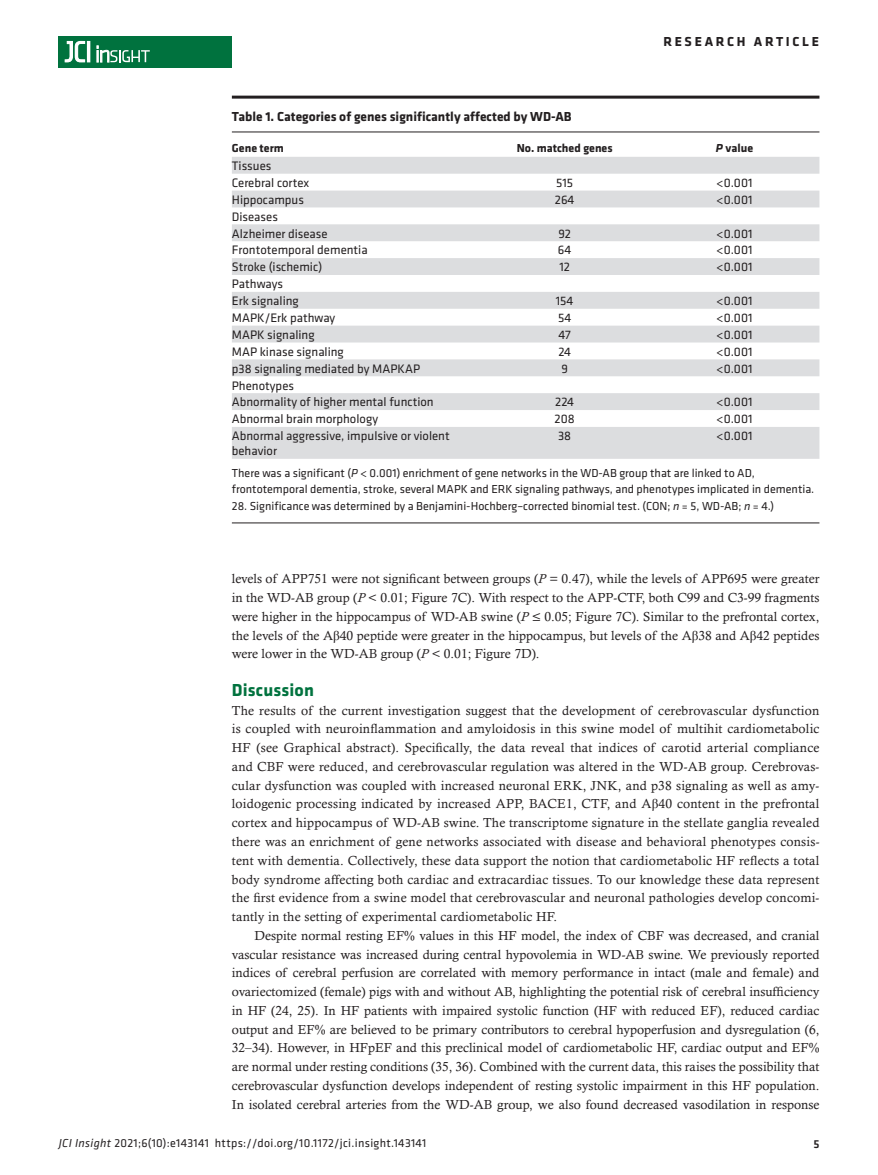
<style>
.page{position:relative;width:878px;height:1175px;background:#fff}
.page>*{position:absolute;margin:0;border:0;box-sizing:border-box;transform-origin:0 0}
.t1{font:700 18px "Klavika";letter-spacing:.01em;color:#00723e}
.t2{font:700 13.5px "Klavika Basic";color:#231f20}
.t3{font:700 13.5px "Klavika Basic";letter-spacing:.2em;color:#231f20}
.t4{font:13.2px/18.8px "Calisto MT Std";color:#231f20;text-align:justify}
.t5{font:12.75px/17px "Klavika";color:#231f20}
.t6{font:12px/16.5px "Klavika Basic";color:#231f20}
.t7{font:12px "Klavika Basic";letter-spacing:.025em;color:#231f20}
.t8{font:700 12px "Klavika";color:#231f20}
.t9{font:500 12px "Klavika Basic";color:#231f20}
.s1{font-style:italic}
.s2{font-family:"Times New Roman"}
</style>
<div class="page">
<div style="left:59px;top:36px;width:173px;height:31px;background:#00723e"></div>
<hr style="left:87px;top:41px;width:3px;height:21px;background:#fff">
<svg style="left:64px;top:41px;width:21px;height:22px"></svg>
<svg style="left:97px;top:46px;width:53px;height:16px"></svg>
<hr style="left:232px;top:96px;width:587px;height:3px;background:#231f20">
<hr style="left:232px;top:132px;width:587px;height:1px;background:#231f20">
<hr style="left:232px;top:522px;width:587px;height:1px;background:#231f20">
<svg style="left:232px;top:157px;width:587px;height:302px;fill:#dcdddf"></svg>
<p class="t3" style="left:663px;top:32px;width:157px">RESEARCH ARTICLE</p>
<p class="t2" style="left:232px;top:107px;width:341px">Table 1. Categories of genes significantly affected by WD-AB</p>
<p class="t8" style="left:232px;top:139px;width:54px">Gene term</p>
<p class="t8" style="left:516px;top:139px;width:97px">No. matched genes</p>
<p class="t8" style="left:715px;top:139px;width:39px"><span class="s1">P</span> value</p>
<p class="t5" style="left:232px;top:157px;width:79px">Tissues<br>Cerebral cortex</p>
<p class="t5" style="left:556px;top:174px;width:19px">515</p>
<p class="t5" style="left:716px;top:174px;width:37px">&lt;0.001</p>
<p class="t5" style="left:232px;top:191px;width:74px">Hippocampus</p>
<p class="t5" style="left:555px;top:191px;width:21px">264</p>
<p class="t5" style="left:716px;top:191px;width:37px">&lt;0.001</p>
<p class="t5" style="left:232px;top:208px;width:97px">Diseases<br>Alzheimer disease</p>
<p class="t5" style="left:558px;top:224px;width:14px">92</p>
<p class="t5" style="left:716px;top:224px;width:37px">&lt;0.001</p>
<p class="t5" style="left:232px;top:241px;width:137px">Frontotemporal dementia</p>
<p class="t5" style="left:558px;top:241px;width:15px">64</p>
<p class="t5" style="left:716px;top:241px;width:37px">&lt;0.001</p>
<p class="t5" style="left:232px;top:258px;width:92px">Stroke (ischemic)</p>
<p class="t5" style="left:559px;top:258px;width:12px">12</p>
<p class="t5" style="left:716px;top:258px;width:37px">&lt;0.001</p>
<p class="t5" style="left:232px;top:275px;width:68px">Pathways<br>Erk signaling</p>
<p class="t5" style="left:556px;top:292px;width:19px">154</p>
<p class="t5" style="left:716px;top:292px;width:37px">&lt;0.001</p>
<p class="t5" style="left:232px;top:309px;width:105px">MAPK/Erk pathway</p>
<p class="t5" style="left:558px;top:309px;width:15px">54</p>
<p class="t5" style="left:716px;top:309px;width:37px">&lt;0.001</p>
<p class="t5" style="left:232px;top:326px;width:84px">MAPK signaling</p>
<p class="t5" style="left:558px;top:326px;width:14px">47</p>
<p class="t5" style="left:716px;top:326px;width:37px">&lt;0.001</p>
<p class="t5" style="left:232px;top:343px;width:113px">MAP kinase signaling</p>
<p class="t5" style="left:558px;top:343px;width:14px">24</p>
<p class="t5" style="left:716px;top:343px;width:37px">&lt;0.001</p>
<p class="t5" style="left:232px;top:359px;width:190px">p38 signaling mediated by MAPKAP</p>
<p class="t5" style="left:561px;top:359px;width:8px">9</p>
<p class="t5" style="left:716px;top:359px;width:37px">&lt;0.001</p>
<p class="t5" style="left:232px;top:376px;width:203px">Phenotypes<br>Abnormality of higher mental function</p>
<p class="t5" style="left:555px;top:393px;width:20px">224</p>
<p class="t5" style="left:716px;top:393px;width:37px">&lt;0.001</p>
<p class="t5" style="left:232px;top:410px;width:148px">Abnormal brain morphology</p>
<p class="t5" style="left:554px;top:410px;width:22px">208</p>
<p class="t5" style="left:716px;top:410px;width:37px">&lt;0.001</p>
<p class="t5" style="left:232px;top:428px;width:219px;line-height:15px">Abnormal aggressive, impulsive or violent behavior</p>
<p class="t5" style="left:558px;top:427px;width:15px">38</p>
<p class="t5" style="left:716px;top:427px;width:37px">&lt;0.001</p>
<p class="t6" style="left:232px;top:464px;width:584px">There was a significant (<span class="s1">P</span> &lt; 0.001) enrichment of gene networks in the WD-AB group that are linked to AD, frontotemporal dementia, stroke, several MAPK and ERK signaling pathways, and phenotypes implicated in dementia.</p>
<p class="t6" style="left:232px;top:497px;width:544px">28. Significance was determined by a Benjamini-Hochberg–corrected binomial test. (CON; <span class="s1">n</span> = 5, WD-AB; <span class="s1">n</span> = 4.)</p>
<p class="t4" style="left:232px;top:569px;width:589px">levels of APP751 were not significant between groups (<span class="s1">P</span> = 0.47), while the levels of APP695 were greater in the WD-AB group (<span class="s1">P</span> &lt; 0.01; Figure 7C). With respect to the APP-CTF, both C99 and C3-99 fragments were higher in the hippocampus of WD-AB swine (<span class="s1">P</span> ≤ 0.05; Figure 7C). Similar to the prefrontal cortex, the levels of the A<span class="s2">β</span>40 peptide were greater in the hippocampus, but levels of the A<span class="s2">β</span>38 and A<span class="s2">β</span>42 peptides were lower in the WD-AB group (<span class="s1">P</span> &lt; 0.01; Figure 7D).</p>
<h1 class="t1" style="left:232px;top:677px;width:84px">Discussion</h1>
<p class="t4" style="left:232px;top:700px;width:589px">The results of the current investigation suggest that the development of cerebrovascular dysfunction is coupled with neuroinflammation and amyloidosis in this swine model of multihit cardiometabolic HF (see Graphical abstract). Specifically, the data reveal that indices of carotid arterial compliance and CBF were reduced, and cerebrovascular regulation was altered in the WD-AB group. Cerebrovas&shy;cular dysfunction was coupled with increased neuronal ERK, JNK, and p38 signaling as well as amy&shy;loidogenic processing indicated by increased APP, BACE1, CTF, and A<span class="s2">β</span>40 content in the prefrontal cortex and hippocampus of WD-AB swine. The transcriptome signature in the stellate ganglia revealed there was an enrichment of gene networks associated with disease and behavioral phenotypes consis&shy;tent with dementia. Collectively, these data support the notion that cardiometabolic HF reflects a total body syndrome affecting both cardiac and extracardiac tissues. To our knowledge these data represent the first evidence from a swine model that cerebrovascular and neuronal pathologies develop concomi&shy;tantly in the setting of experimental cardiometabolic HF.</p>
<p class="t4" style="left:232px;top:926px;width:589px;text-indent:22px">Despite normal resting EF% values in this HF model, the index of CBF was decreased, and cranial vascular resistance was increased during central hypovolemia in WD-AB swine. We previously reported indices of cerebral perfusion are correlated with memory performance in intact (male and female) and ovariectomized (female) pigs with and without AB, highlighting the potential risk of cerebral insufficiency in HF (24, 25). In HF patients with impaired systolic function (HF with reduced EF), reduced cardiac output and EF% are believed to be primary contributors to cerebral hypoperfusion and dysregulation (6, 32–34). However, in HFpEF and this preclinical model of cardiometabolic HF, cardiac output and EF% are normal under resting conditions (35, 36). Combined with the current data, this raises the possibility that cerebrovascular dysfunction develops independent of resting systolic impairment in this HF population.<br>In isolated cerebral arteries from the WD-AB group, we also found decreased vasodilation in response</p>
<p class="t7" style="left:59px;top:1135px;width:369px"><span class="s1">JCI Insight</span> 2021;6(10):e143141 https://doi.org/10.1172/jci.insight.143141</p>
<p class="t9" style="left:813px;top:1135px;width:8px">5</p>
</div>
